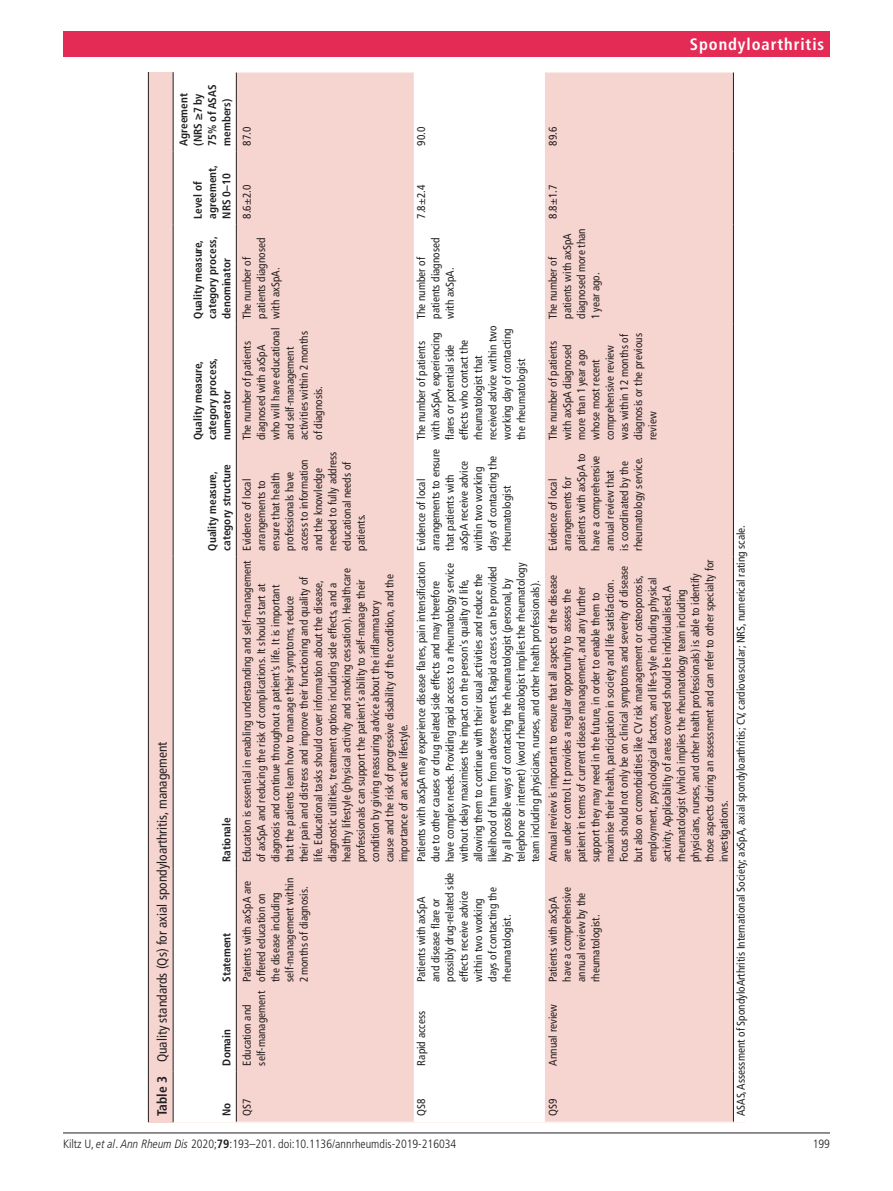
<style>
.page{position:relative;width:893px;height:1191px;background:#fff}
.page>*{position:absolute;margin:0;border:0;box-sizing:border-box;transform-origin:0 0}
.t1{font:700 condensed 16.5px "Frutiger LT Pro";letter-spacing:.055em;color:#fff}
.t2{font:condensed 13.5px "Frutiger LT Pro";color:#231f20}
.t3{font:300 condensed 12px "Frutiger LT Pro";color:#231f20}
.t4{font:condensed 11.25px/14.2px "Frutiger LT Pro";color:#231f20}
.t5{font:700 condensed 11.25px/14.2px "Frutiger LT Pro";color:#231f20}
.s1{font-weight:700}
.s2{font-style:italic}
</style>
<div class="page">
<hr style="left:63px;top:1132px;width:767px;height:1px;background:#231f20">
<div style="left:63px;top:31px;width:767px;height:25px;background:#e42b56"></div>
<div style="left:148px;top:72px;width:597px;height:1050px;background:#f6d4cf"></div>
<hr style="left:148px;top:72px;width:1px;height:1050px;background:#231f20">
<div style="left:174px;top:73px;width:571px;height:1048px;background:#fff"></div>
<svg style="left:237px;top:73px;width:496px;height:1048px"></svg>
<hr style="left:173px;top:1071px;width:1px;height:51px;background:#231f20">
<hr style="left:236px;top:1071px;width:1px;height:51px;background:#231f20">
<hr style="left:173px;top:988px;width:1px;height:83px;background:#231f20">
<hr style="left:236px;top:988px;width:1px;height:83px;background:#231f20">
<hr style="left:173px;top:868px;width:1px;height:120px;background:#231f20">
<hr style="left:236px;top:868px;width:1px;height:120px;background:#231f20">
<hr style="left:173px;top:556px;width:1px;height:312px;background:#231f20">
<hr style="left:236px;top:556px;width:1px;height:312px;background:#231f20">
<hr style="left:173px;top:446px;width:1px;height:110px;background:#231f20">
<hr style="left:236px;top:446px;width:1px;height:110px;background:#231f20">
<hr style="left:173px;top:325px;width:1px;height:121px;background:#231f20">
<hr style="left:236px;top:325px;width:1px;height:121px;background:#231f20">
<hr style="left:173px;top:225px;width:1px;height:100px;background:#231f20">
<hr style="left:236px;top:225px;width:1px;height:100px;background:#231f20">
<hr style="left:173px;top:151px;width:1px;height:74px;background:#231f20">
<hr style="left:236px;top:151px;width:1px;height:74px;background:#231f20">
<hr style="left:173px;top:72px;width:1px;height:80px;background:#231f20">
<hr style="left:236px;top:72px;width:1px;height:80px;background:#231f20">
<hr style="left:733px;top:1071px;width:1px;height:51px;background:#231f20">
<hr style="left:733px;top:988px;width:1px;height:83px;background:#231f20">
<hr style="left:733px;top:868px;width:1px;height:120px;background:#231f20">
<hr style="left:733px;top:556px;width:1px;height:312px;background:#231f20">
<hr style="left:733px;top:446px;width:1px;height:110px;background:#231f20">
<hr style="left:733px;top:325px;width:1px;height:121px;background:#231f20">
<hr style="left:733px;top:225px;width:1px;height:100px;background:#231f20">
<hr style="left:733px;top:151px;width:1px;height:74px;background:#231f20">
<hr style="left:733px;top:72px;width:1px;height:80px;background:#231f20">
<hr style="left:174px;top:1121px;width:62px;height:1px;background:#fff">
<hr style="left:236px;top:1121px;width:178px;height:1px;background:#fff">
<hr style="left:414px;top:1121px;width:131px;height:1px;background:#fff">
<hr style="left:545px;top:1121px;width:188px;height:1px;background:#fff">
<svg style="left:733px;top:1121px;width:12px;height:1px"></svg>
<hr style="left:174px;top:72px;width:62px;height:1px;background:#fff">
<hr style="left:236px;top:72px;width:178px;height:1px;background:#fff">
<hr style="left:414px;top:72px;width:131px;height:1px;background:#fff">
<hr style="left:545px;top:72px;width:188px;height:1px;background:#fff">
<hr style="left:744px;top:72px;width:2px;height:1044px;background:#fff">
<h1 class="t1" style="left:690px;top:34px;width:136px">Spondyloarthritis</h1>
<p class="t2" style="left:154px;top:1116px;width:376px;rotate:-90deg"><span class="s1">Table 3</span> Quality standards (Qs) for axial spondyloarthritis, management</p>
<p class="t5" style="left:177px;top:145px;width:63px;rotate:-90deg">Agreement (NRS ≥7 by<br>75% of ASAS members)</p>
<p class="t5" style="left:191px;top:219px;width:55px;rotate:-90deg">Level of agreement,<br>NRS 0–10</p>
<p class="t5" style="left:191px;top:319px;width:84px;rotate:-90deg">Quality measure, category process, denominator</p>
<p class="t5" style="left:191px;top:440px;width:84px;rotate:-90deg">Quality measure, category process, numerator</p>
<p class="t5" style="left:205px;top:550px;width:88px;rotate:-90deg">Quality measure, category structure</p>
<p class="t5" style="left:219px;top:862px;width:46px;rotate:-90deg">Rationale</p>
<p class="t5" style="left:219px;top:982px;width:50px;rotate:-90deg">Statement</p>
<p class="t5" style="left:219px;top:1065px;width:38px;rotate:-90deg">Domain</p>
<p class="t5" style="left:219px;top:1116px;width:15px;rotate:-90deg">No</p>
<p class="t4" style="left:240px;top:145px;width:20px;rotate:-90deg">87.0</p>
<p class="t4" style="left:240px;top:219px;width:35px;rotate:-90deg">8.6±2.0</p>
<p class="t4" style="left:240px;top:319px;width:82px;rotate:-90deg">The number of patients diagnosed with axSpA.</p>
<p class="t4" style="left:240px;top:440px;width:114px;rotate:-90deg">The number of patients diagnosed with axSpA who will have educational and self-management activities within 2months of diagnosis.</p>
<p class="t4" style="left:414px;top:145px;width:20px;rotate:-90deg">90.0</p>
<p class="t4" style="left:414px;top:219px;width:35px;rotate:-90deg">7.8±2.4</p>
<p class="t4" style="left:414px;top:319px;width:82px;rotate:-90deg">The number of patients diagnosed with axSpA.</p>
<p class="t4" style="left:414px;top:440px;width:116px;rotate:-90deg">The number of patients with axSpA, experiencing flares or potential side effects who contact the rheumatologist that received advice within two working day of contacting the rheumatologist</p>
<p class="t4" style="left:546px;top:145px;width:20px;rotate:-90deg">89.6</p>
<p class="t4" style="left:546px;top:219px;width:35px;rotate:-90deg">8.8±1.7</p>
<p class="t4" style="left:546px;top:319px;width:92px;rotate:-90deg">The number of patients with axSpA diagnosed more than<br>1 year ago.</p>
<p class="t4" style="left:546px;top:440px;width:108px;rotate:-90deg">The number of patients with axSpA diagnosed more than 1 year ago whose most recent comprehensive review was within 12 months of diagnosis or the previous review</p>
<p class="t4" style="left:414px;top:550px;width:103px;rotate:-90deg">Evidence of local arrangements to ensure that patients with axSpA receive advice within two working days of contacting the rheumatologist</p>
<p class="t4" style="left:240px;top:550px;width:100px;rotate:-90deg">Evidence of local arrangements to ensure that health professionals have access to information and the knowledge needed to fully address educational needs of patients.</p>
<p class="t4" style="left:546px;top:550px;width:99px;rotate:-90deg">Evidence of local arrangements for patients with axSpA to have a comprehensive annual review that<br>is coordinated by the rheumatology service.</p>
<p class="t4" style="left:734px;top:1116px;width:592px;rotate:-90deg">ASAS, Assessment of SpondyloArthritis International Society; axSpA, axial spondyloarthritis; CV, cardiovascular; NRS, numerical rating scale.</p>
<p class="t4" style="left:546px;top:862px;width:304px;rotate:-90deg">Annual review is important to ensure that all aspects of the disease are under control. It provides a regular opportunity to assess the patient in terms of current disease management, and any further support they may need in the future, in order to enable them to maximise their health, participation in society and life satisfaction.<br>Focus should not only be on clinical symptoms and severity of disease but also on comorbidities like CV risk management or osteoporosis, employment, psychological factors, and life-style including physical activity. Applicability of areas covered should be individualised. A rheumatologist (which implies the rheumatology team including physicians, nurses, and other health professionals) is able to identify those aspects during an assessment and can refer to other specialty for investigations.</p>
<p class="t4" style="left:240px;top:862px;width:303px;rotate:-90deg">Education is essential in enabling understanding and self-management of axSpA and reducing the risk of complications. It should start at diagnosis and continue throughout a patient's life. It is important<br>that the patients learn how to manage their symptoms, reduce<br>their pain and distress and improve their functioning and quality of life. Educational tasks should cover information about the disease, diagnostic utilities, treatment options including side effects, and a healthy lifestyle (physical activity and smoking cessation). Healthcare professionals can support the patient's ability to self-manage their condition by giving reassuring advice about the inflammatory<br>cause and the risk of progressive disability of the condition, and the importance of an active lifestyle.</p>
<p class="t4" style="left:414px;top:862px;width:302px;rotate:-90deg">Patients with axSpA may experience disease flares, pain intensification due to other causes or drug related side effects and may therefore have complex needs. Providing rapid access to a rheumatology service without delay maximises the impact on the person's quality of life, allowing them to continue with their usual activities and reduce the likelihood of harm from adverse events. Rapid access can be provided by all possible ways of contacting the rheumatologist (personal, by telephone or internet) (word rheumatologist implies the rheumatology team including physicians, nurses, and other health professionals).</p>
<p class="t4" style="left:414px;top:982px;width:111px;rotate:-90deg">Patients with axSpA<br>and disease flare or possibly drug-related side effects receive advice within two working<br>days of contacting the rheumatologist.</p>
<p class="t4" style="left:240px;top:982px;width:105px;rotate:-90deg">Patients with axSpA are offered education on the disease including self-management within<br>2months of diagnosis.</p>
<p class="t4" style="left:546px;top:982px;width:96px;rotate:-90deg">Patients with axSpA have a comprehensive annual review by the rheumatologist.</p>
<p class="t4" style="left:240px;top:1065px;width:76px;rotate:-90deg">Education and self-management</p>
<p class="t4" style="left:546px;top:1065px;width:63px;rotate:-90deg">Annual review</p>
<p class="t4" style="left:414px;top:1065px;width:56px;rotate:-90deg">Rapid access</p>
<p class="t4" style="left:546px;top:1116px;width:19px;rotate:-90deg">QS9</p>
<p class="t4" style="left:414px;top:1116px;width:19px;rotate:-90deg">QS8</p>
<p class="t4" style="left:240px;top:1116px;width:19px;rotate:-90deg">QS7</p>
<p class="t3" style="left:63px;top:1136px;width:395px">Kiltz U, <span class="s2">et al</span>. <span class="s2">Ann Rheum Dis</span> 2020;<span class="s1">79</span>:193–201. doi:10.1136/annrheumdis-2019-216034</p>
<p class="t3" style="left:813px;top:1136px;width:19px">199</p>
</div>
